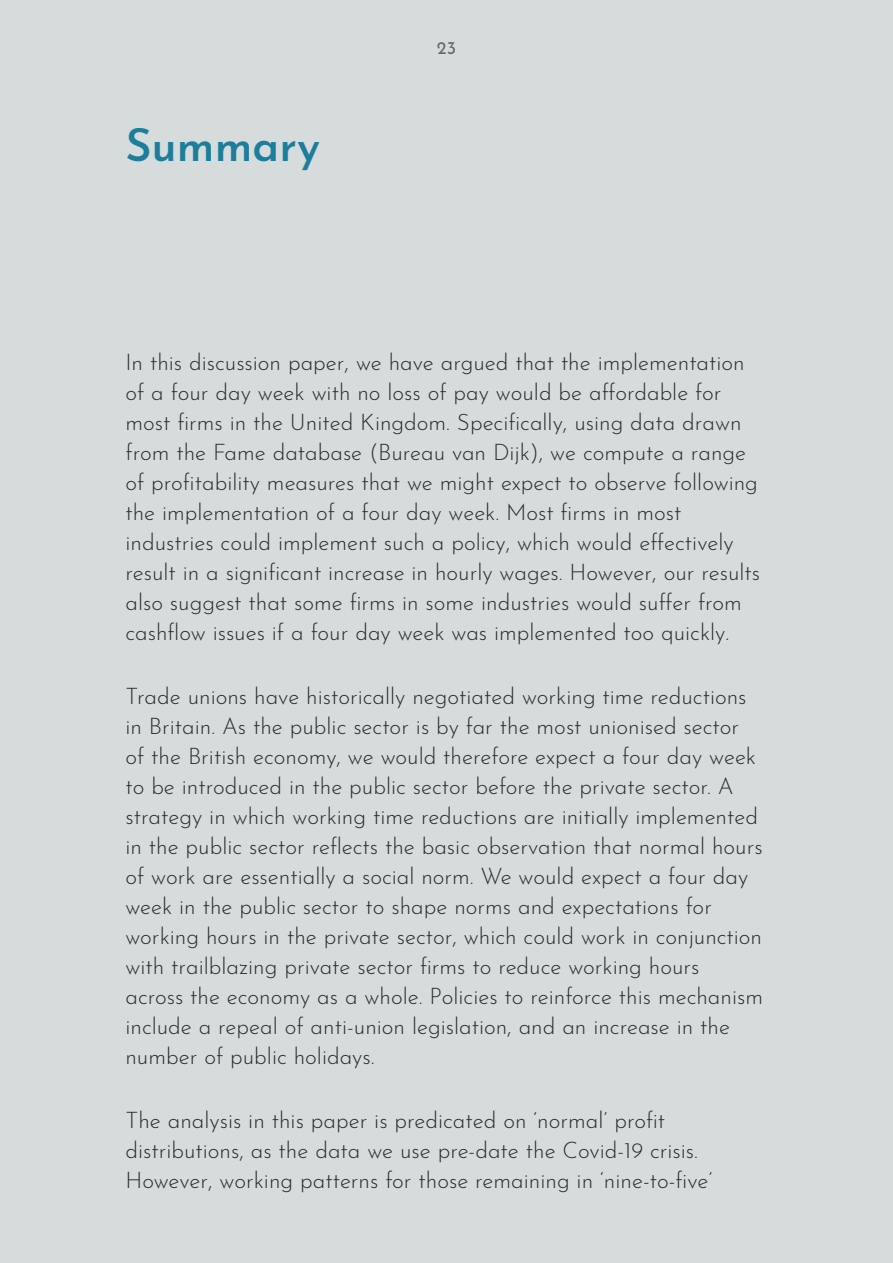
<style>
.page{position:relative;width:893px;height:1263px;background:#d6dbdb}
.page>*{position:absolute;margin:0;border:0;box-sizing:border-box;transform-origin:0 0}
.section_title{font:600 45px "Josefin Sans";color:#1d7e9c}
.BodyText{font:300 22.5px/30px "Josefin Sans";color:#292c2f}
.t1{font:18px "Josefin Sans";color:#656a6c}
</style>
<div class="page">
<p class="section_title" style="left:125px;top:107px;width:196px">Summary</p>
<p class="t1" style="left:437px;top:33px;width:21px">23</p>
<p class="BodyText" style="left:125px;top:345px;width:636px">In this discussion paper, we have argued that the implementation of a four day week with no loss of pay would be affordable for most firms in the United Kingdom. Specifically, using data drawn from the Fame database (Bureau van Dijk), we compute a range of profitability measures that we might expect to observe following the implementation of a four day week. Most firms in most industries could implement such a policy, which would effectively result in a significant increase in hourly wages. However, our results also suggest that some firms in some industries would suffer from cashflow issues if a four day week was implemented too quickly.</p>
<p class="BodyText" style="left:125px;top:679px;width:639px">Trade unions have historically negotiated working time reductions in Britain. As the public sector is by far the most unionised sector of the British economy, we would therefore expect a four day week to be introduced in the public sector before the private sector. A strategy in which working time reductions are initially implemented in the public sector reflects the basic observation that normal hours of work are essentially a social norm. We would expect a four day week in the public sector to shape norms and expectations for working hours in the private sector, which could work in conjunction with trailblazing private sector firms to reduce working hours<br>across the economy as a whole. Policies to reinforce this mechanism include a repeal of anti-union legislation, and an increase in the number of public holidays.</p>
<p class="BodyText" style="left:125px;top:1103px;width:588px">The analysis in this paper is predicated on ‘normal’ profit distributions, as the data we use pre-date the Covid-19 crisis.<br>However, working patterns for those remaining in ‘nine-to-five’</p>
</div>
